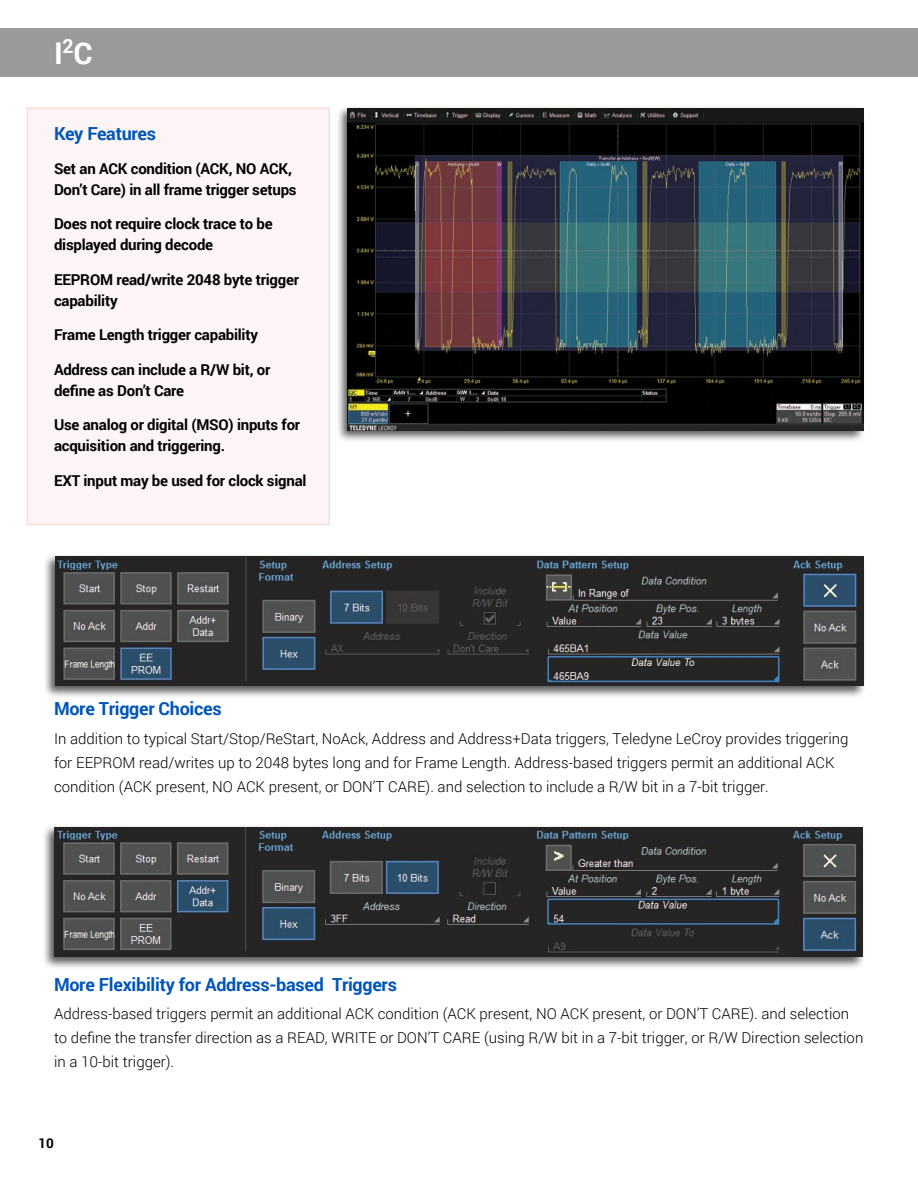
<style>
.page{position:relative;width:918px;height:1188px;background:#fff}
.page>*{position:absolute;margin:0;border:0;box-sizing:border-box;transform-origin:0 0}
.t1{font:700 30px "Roboto";color:#fff}
.t2{font:700 18px "Roboto";letter-spacing:-.015em;color:#0055b8}
.t3{font:300 15px/24px "Roboto";color:#000}
.t4{font:700 15px/21px "Roboto";letter-spacing:-.015em;color:#000}
.t5{font:700 13.5px "Roboto";color:#000}
</style>
<div class="page">
<div style="left:0;top:28px;width:918px;height:49px;background:#9a9a9a"></div>
<div style="left:27px;top:108px;width:302px;height:417px;background:#fdf5f5;border:1px solid #fed1cb"></div>
<div style="left:336px;top:105px;width:530px;height:337px;background:#000;opacity:.65"></div>
<img style="left:348px;top:108px;width:515px;height:322px">
<div style="left:42px;top:825px;width:823px;height:144px;background:#000;opacity:.65"></div>
<img style="left:54px;top:827px;width:809px;height:130px">
<div style="left:43px;top:554px;width:824px;height:144px;background:#000;opacity:.65"></div>
<img style="left:55px;top:556px;width:809px;height:130px">
<h1 class="t1" style="left:54px;top:32px;width:40px">I<sup>2</sup>C</h1>
<p class="t2" style="left:54px;top:121px;width:104px">Key Features</p>
<p class="t4" style="left:54px;top:157px;width:244px">Set an ACK condition (ACK, NO ACK,<br>Don’t Care) in all frame trigger setups</p>
<p class="t4" style="left:54px;top:213px;width:220px">Does not require clock trace to be displayed during decode</p>
<p class="t4" style="left:54px;top:268px;width:246px">EEPROM read/write 2048 byte trigger capability</p>
<p class="t4" style="left:54px;top:324px;width:206px">Frame Length trigger capability</p>
<p class="t4" style="left:54px;top:358px;width:218px">Address can include a R/W bit, or define as Don’t Care</p>
<p class="t4" style="left:54px;top:414px;width:248px">Use analog or digital (MSO) inputs for acquisition and triggering.</p>
<p class="t4" style="left:54px;top:469px;width:254px">EXT input may be used for clock signal</p>
<p class="t2" style="left:54px;top:696px;width:169px">More Trigger Choices</p>
<p class="t3" style="left:54px;top:726px;width:796px">In addition to typical Start/Stop/ReStart, NoAck, Address and Address+Data triggers, Teledyne LeCroy provides triggering for EEPROM read/writes up to 2048 bytes long and for Frame Length. Address-based triggers permit an additional ACK condition (ACK present, NO ACK present, or DON’T CARE). and selection to include a R/W bit in a 7-bit trigger.</p>
<p class="t2" style="left:54px;top:972px;width:344px">More Flexibility for Address-based Triggers</p>
<p class="t3" style="left:54px;top:1001px;width:811px">Address-based triggers permit an additional ACK condition (ACK present, NO ACK present, or DON’T CARE). and selection to define the transfer direction as a READ, WRITE or DON’T CARE (using R/W bit in a 7-bit trigger, or R/W Direction selection in a 10-bit trigger).</p>
<p class="t5" style="left:39px;top:1134px;width:17px">10</p>
</div>
